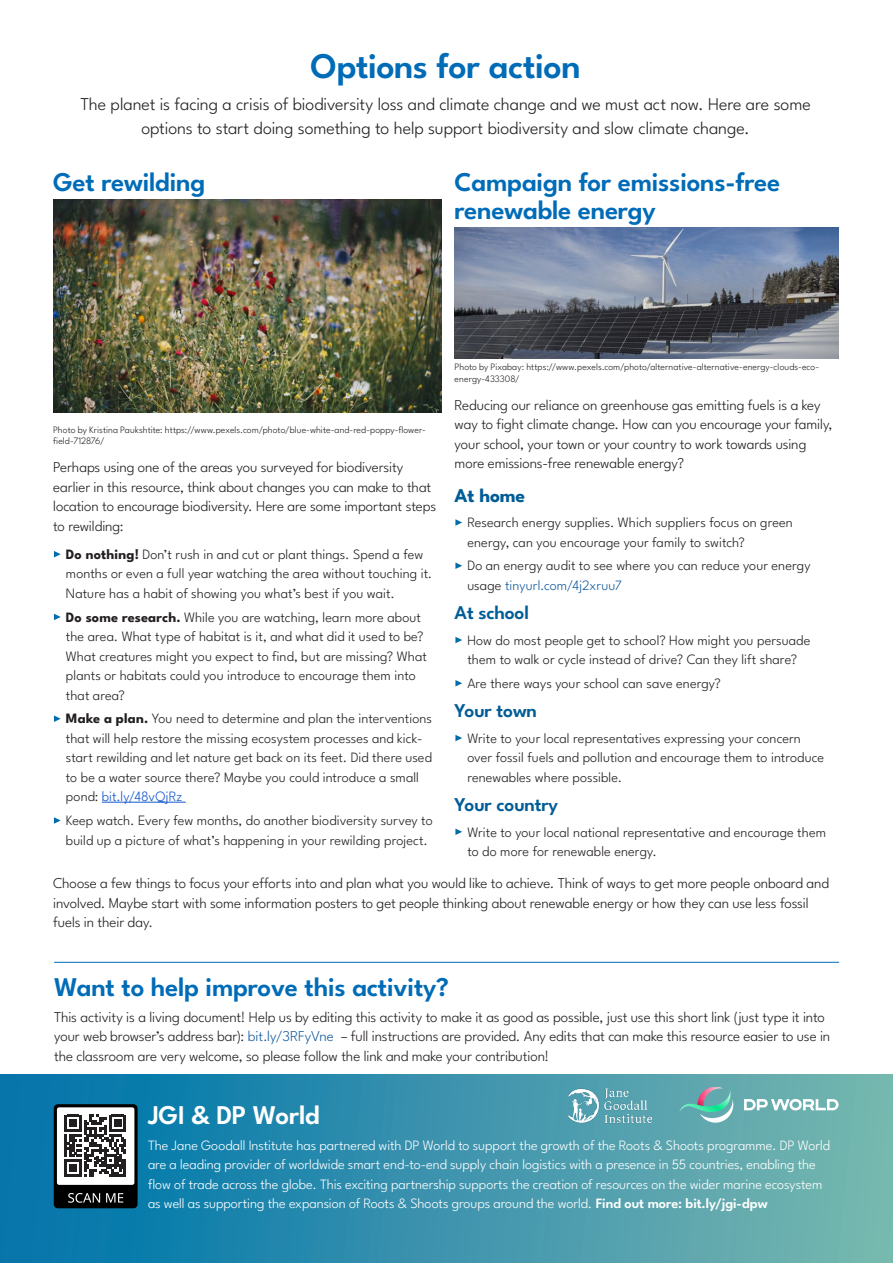
<style>
.page{position:relative;width:893px;height:1263px;background:#fff}
.page>*{position:absolute;margin:0;border:0;box-sizing:border-box;transform-origin:0 0}
.Section_Head{font:600 36px "League Spartan";letter-spacing:-.015em;color:#006cb7}
.A_Head{font:600 27px/28.5px "League Spartan";letter-spacing:-.01em;color:#006cb7}
.A_Head-2{font:600 27px "League Spartan";letter-spacing:-.01em;color:#fff}
.B_Head{font:600 19.5px "League Spartan";letter-spacing:-.01em;color:#015d97}
.B_Head-2{font:700 19.5px "League Spartan";letter-spacing:-.01em;color:#015d97}
.section_intro{font:300 18px/24px "League Spartan";letter-spacing:-.01em;color:#231f20;text-align:center}
.text{font:300 15px/19.5px "League Spartan";letter-spacing:-.01em;color:#231f20}
.t1{font:300 14.25px/19.5px "League Spartan";color:#231f20}
.text-2{font:300 14.25px/19.5px "League Spartan";letter-spacing:-.01em;color:#fff}
.t2{font:300 9.75px/11.7px "League Spartan";letter-spacing:.005em;color:#231f20}
.s1{font-family:"Source Sans Pro";font-size:13.5px;color:#fff}
.s2{color:#175d9e}
.s3{font-weight:700}
.s4{color:#15c}
.s5{font-weight:600}
</style>
<div class="page">
<hr style="left:102px;top:802px;width:84px;height:1px;background:#15c">
<img style="left:53px;top:200px;width:389px;height:212px">
<img style="left:455px;top:227px;width:383px;height:131px">
<hr style="left:54px;top:962px;width:785px;height:1px;background:#006cb7">
<div style="left:0;top:1074px;width:893px;height:189px;background:linear-gradient(to right,#0071ab,#7ab7b0)"></div>
<img style="left:679px;top:1090px;width:52px;height:22px">
<img style="left:697px;top:1087px;width:26px;height:18px">
<svg style="left:744px;top:1099px;width:95px;height:11px"></svg>
<img style="left:700px;top:1099px;width:35px;height:24px">
<img style="left:566px;top:1086px;width:87px;height:39px">
<svg style="left:54px;top:1104px;width:84px;height:104px"></svg>
<p class="Section_Head" style="left:311px;top:40px;width:271px">Options for action</p>
<p class="section_intro" style="left:80px;top:91px;width:732px">The planet is facing a crisis of biodiversity loss and climate change and we must act now. Here are some options to start doing something to help support biodiversity and slow climate change.</p>
<p class="A_Head" style="left:53px;top:165px;width:154px">Get rewilding</p>
<p class="A_Head" style="left:455px;top:165px;width:327px">Campaign for emissions-free renewable energy</p>
<p class="t2" style="left:455px;top:360px;width:366px">Photo by Pixabay: https://www.pexels.com/photo/alternative-alternative-energy-clouds-eco&shy;energy-433308/</p>
<p class="text" style="left:455px;top:394px;width:379px">Reducing our reliance on greenhouse gas emitting fuels is a key way to fight climate change. How can you encourage your family, your school, your town or your country to work towards using more emissions-free renewable energy?</p>
<p class="B_Head-2" style="left:455px;top:481px;width:72px">At home</p>
<p class="t1" style="left:467px;top:511px;width:327px;text-indent:-13px"><span class="s1">▶</span> Research energy supplies. Which suppliers focus on green energy, can you encourage your family to switch?</p>
<p class="t1" style="left:467px;top:555px;width:345px;text-indent:-13px"><span class="s1">▶</span> Do an energy audit to see where you can reduce your energy usage <span class="s2">tinyurl.com/4j2xruu7</span></p>
<p class="B_Head" style="left:455px;top:598px;width:76px">At school</p>
<p class="t1" style="left:455px;top:629px;width:357px;text-align:center"><span class="s1">▶</span> How do most people get to school? How might you persuade them to walk or cycle instead of drive? Can they lift share?</p>
<p class="t1" style="left:455px;top:672px;width:268px"><span class="s1">▶</span> Are there ways your school can save energy?</p>
<p class="B_Head" style="left:455px;top:697px;width:84px">Your town</p>
<p class="t1" style="left:467px;top:727px;width:358px;text-indent:-13px"><span class="s1">▶</span> Write to your local representatives expressing your concern over fossil fuels and pollution and encourage them to introduce renewables where possible.</p>
<p class="B_Head" style="left:455px;top:790px;width:105px">Your country</p>
<p class="t1" style="left:467px;top:821px;width:360px;text-indent:-13px"><span class="s1">▶</span> Write to your local national representative and encourage them to do more for renewable energy.</p>
<p class="text" style="left:53px;top:872px;width:777px">Choose a few things to focus your efforts into and plan what you would like to achieve. Think of ways to get more people onboard and involved. Maybe start with some information posters to get people thinking about renewable energy or how they can use less fossil fuels in their day.</p>
<p class="t2" style="left:53px;top:423px;width:374px">Photo by Kristina Paukshtite: https://www.pexels.com/photo/blue-white-and-red-poppy-flower&shy;field-712876/</p>
<p class="text" style="left:53px;top:456px;width:385px">Perhaps using one of the areas you surveyed for biodiversity earlier in this resource, think about changes you can make to that location to encourage biodiversity. Here are some important steps to rewilding:</p>
<p class="t1" style="left:66px;top:543px;width:368px;text-indent:-13px"><span class="s1">▶</span> <span class="s3">Do nothing!</span> Don’t rush in and cut or plant things. Spend a few months or even a full year watching the area without touching it.<br>Nature has a habit of showing you what’s best if you wait.</p>
<p class="t1" style="left:66px;top:606px;width:363px;text-indent:-13px"><span class="s1">▶</span> <span class="s3">Do some research.</span> While you are watching, learn more about the area. What type of habitat is it, and what did it used to be?<br>What creatures might you expect to find, but are missing? What plants or habitats could you introduce to encourage them into that area?</p>
<p class="t1" style="left:66px;top:708px;width:368px;text-indent:-13px"><span class="s1">▶</span> <span class="s3">Make a plan.</span> You need to determine and plan the interventions that will help restore the missing ecosystem processes and kick&shy;start rewilding and let nature get back on its feet. Did there used to be a water source there? Maybe you could introduce a small pond: <span class="s4">bit.ly/48vQjRz</span></p>
<p class="t1" style="left:53px;top:809px;width:381px;text-align:center"><span class="s1">▶</span> Keep watch. Every few months, do another biodiversity survey to build up a picture of what’s happening in your rewilding project.</p>
<p class="A_Head" style="left:54px;top:970px;width:396px">Want to help improve this activity?</p>
<p class="text" style="left:54px;top:1005px;width:778px">This activity is a living document! Help us by editing this activity to make it as good as possible, just use this short link (just type it into your web browser’s address bar): <span class="s2">bit.ly/3RFyVne</span> – full instructions are provided. Any edits that can make this resource easier to use in the classroom are very welcome, so please follow the link and make your contribution!</p>
<p class="A_Head-2" style="left:148px;top:1096px;width:173px">JGI &amp; DP World</p>
<p class="text-2" style="left:148px;top:1134px;width:684px">The Jane Goodall Institute has partnered with DP World to support the growth of the Roots &amp; Shoots programme. DP World are a leading provider of worldwide smart end-to-end supply chain logistics with a presence in 55 countries, enabling the flow of trade across the globe. This exciting partnership supports the creation of resources on the wider marine ecosystem as well as supporting the expansion of Roots &amp; Shoots groups around the world. <span class="s5">Find out more: bit.ly/jgi-dpw</span></p>
</div>
